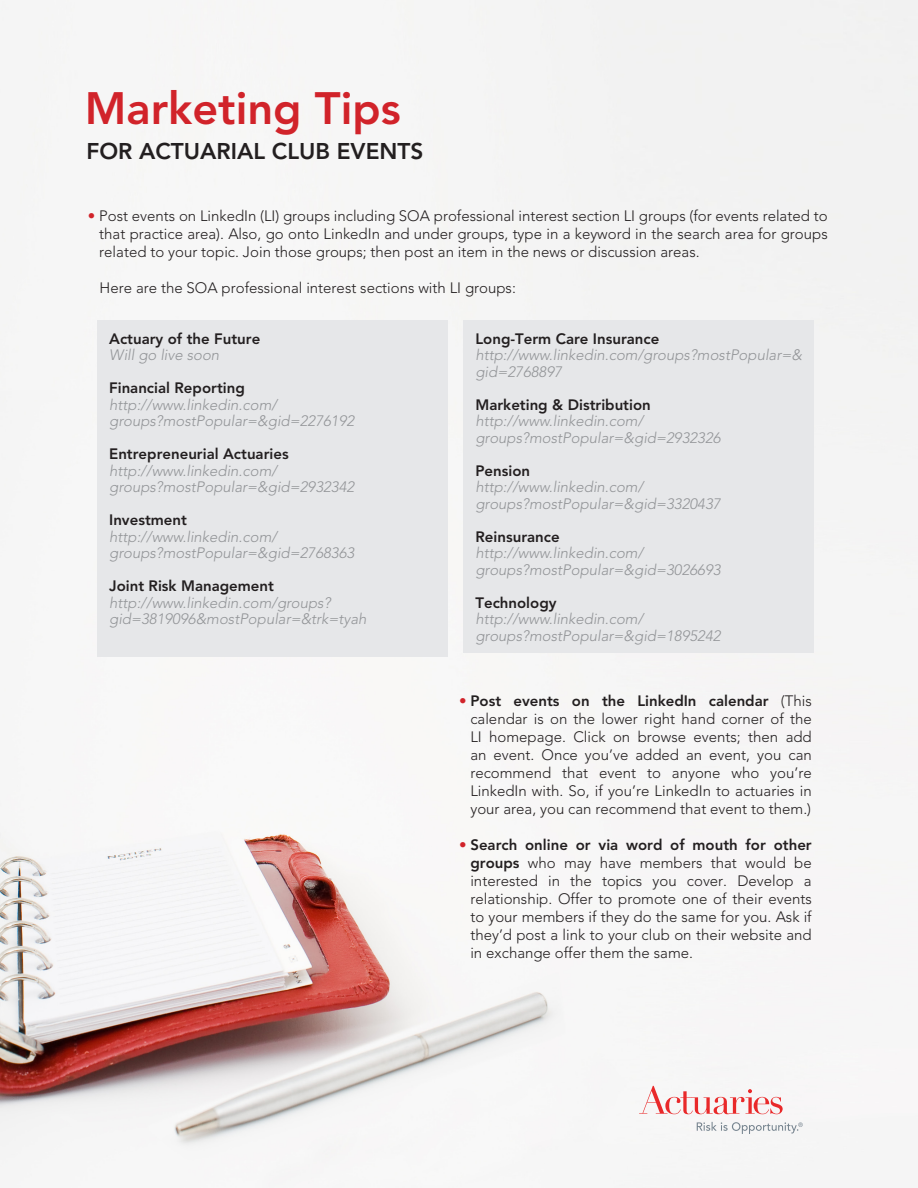
<style>
.page{position:relative;width:918px;height:1188px;background:#fff}
.page>*{position:absolute;margin:0;border:0;box-sizing:border-box;transform-origin:0 0}
.t1{font:800 45px "Avenir";color:#d1232a}
.t2{font:800 22.65px "Avenir";color:#231f20}
.t3{font:300 15px/18px "Avenir";color:#231f20;text-align:justify}
.t4{font:italic 300 15px/16.5px "Avenir";color:#939598}
.t5{font:800 15px "Avenir";color:#231f20}
.s1{color:#d1232a}
.s2{font-weight:800}
</style>
<div class="page">
<img style="left:0;top:0;width:918px;height:1188px">
<div style="left:97px;top:320px;width:351px;height:337px;background:#e6e7e9"></div>
<div style="left:464px;top:320px;width:350px;height:333px;background:#e6e7e9"></div>
<svg style="left:639px;top:1086px;width:144px;height:28px"></svg>
<svg style="left:697px;top:1122px;width:106px;height:12px"></svg>
<p class="t1" style="left:85px;top:81px;width:317px">Marketing Tips</p>
<p class="t2" style="left:86px;top:138px;width:339px">FOR ACTUARIAL CLUB EVENTS</p>
<p class="t3" style="left:99px;top:206px;width:730px;text-indent:-11px"><span class="s1">•</span> Post events on LinkedIn (LI) groups including SOA professional interest section LI groups (for events related to that practice area). Also, go onto LinkedIn and under groups, type in a keyword in the search area for groups related to your topic. Join those groups; then post an item in the news or discussion areas.</p>
<p class="t3" style="left:100px;top:278px;width:418px">Here are the SOA professional interest sections with LI groups:</p>
<p class="t5" style="left:109px;top:330px;width:153px">Actuary of the Future</p>
<p class="t4" style="left:109px;top:347px;width:112px">Will go live soon</p>
<p class="t5" style="left:109px;top:379px;width:137px">Financial Reporting</p>
<p class="t4" style="left:109px;top:396px;width:247px">http://www.linkedin.com/ groups?mostPopular=&amp;gid=2276192</p>
<p class="t5" style="left:109px;top:445px;width:181px">Entrepreneurial Actuaries</p>
<p class="t4" style="left:109px;top:462px;width:247px">http://www.linkedin.com/ groups?mostPopular=&amp;gid=2932342</p>
<p class="t5" style="left:109px;top:511px;width:79px">Investment</p>
<p class="t4" style="left:109px;top:528px;width:247px">http://www.linkedin.com/ groups?mostPopular=&amp;gid=2768363</p>
<p class="t5" style="left:109px;top:577px;width:166px">Joint Risk Management</p>
<p class="t4" style="left:109px;top:594px;width:259px">http://www.linkedin.com/groups? gid=3819096&amp;mostPopular=&amp;trk=tyah</p>
<p class="t5" style="left:476px;top:330px;width:185px">Long-Term Care Insurance</p>
<p class="t4" style="left:476px;top:347px;width:328px">http://www.linkedin.com/groups?mostPopular=&amp; gid=2768897</p>
<p class="t5" style="left:476px;top:396px;width:177px">Marketing &amp; Distribution</p>
<p class="t4" style="left:476px;top:413px;width:247px">http://www.linkedin.com/ groups?mostPopular=&amp;gid=2932326</p>
<p class="t5" style="left:476px;top:462px;width:56px">Pension</p>
<p class="t4" style="left:476px;top:479px;width:247px">http://www.linkedin.com/ groups?mostPopular=&amp;gid=3320437</p>
<p class="t5" style="left:476px;top:528px;width:86px">Reinsurance</p>
<p class="t4" style="left:476px;top:545px;width:247px">http://www.linkedin.com/ groups?mostPopular=&amp;gid=3026693</p>
<p class="t5" style="left:476px;top:594px;width:83px">Technology</p>
<p class="t4" style="left:476px;top:611px;width:247px">http://www.linkedin.com/ groups?mostPopular=&amp;gid=1895242</p>
<p class="t3" style="left:470px;top:692px;width:343px;text-indent:-11px"><span class="s1">•</span> <span class="s2">Post events on the LinkedIn calendar</span> (This calendar is on the lower right hand corner of the LI homepage. Click on browse events; then add an event. Once you’ve added an event, you can recommend that event to anyone who you’re LinkedIn with. So, if you’re LinkedIn to actuaries in your area, you can recommend that event to them.)</p>
<p class="t3" style="left:470px;top:836px;width:343px;text-indent:-11px"><span class="s1">•</span> <span class="s2">Search online or via word of mouth for other groups</span> who may have members that would be interested in the topics you cover. Develop a relationship. Offer to promote one of their events to your members if they do the same for you. Ask if they’d post a link to your club on their website and in exchange offer them the same.</p>
</div>
